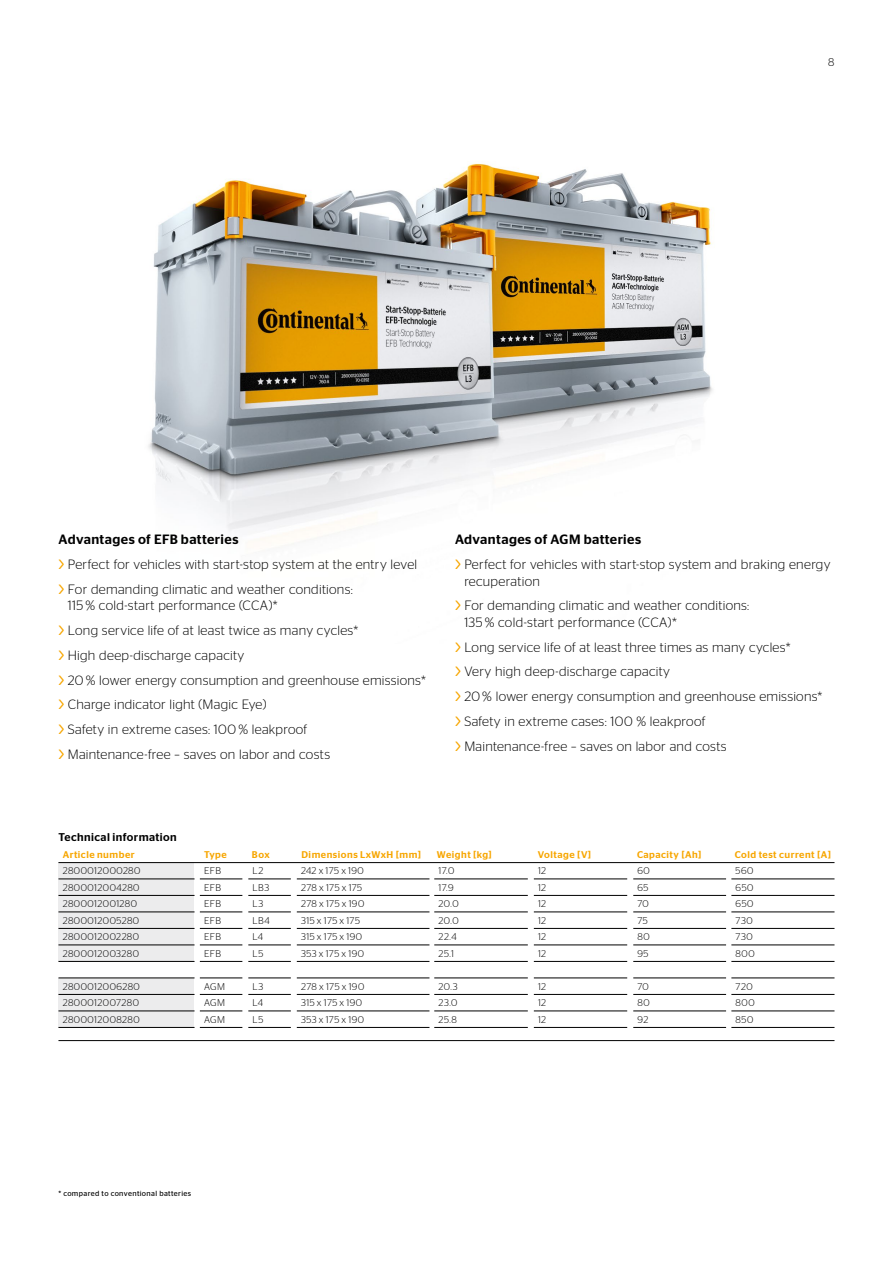
<style>
.page{position:relative;width:893px;height:1263px;background:#fff}
.page>*{position:absolute;margin:0;border:0;box-sizing:border-box;transform-origin:0 0}
.t1{font:300 13.5px/24.8px "Continental Stag Sans";letter-spacing:.02em;color:#000}
.t2{font:500 11.25px "Continental Stag Sans";letter-spacing:.035em;color:#000}
.t3{font:300 11.25px "Continental Stag Sans";color:#000}
.t4{font:300 9.75px/16.5px "Continental Stag Sans";letter-spacing:.045em;color:#000}
.t5{font:500 9.75px "Continental Stag Sans";letter-spacing:.05em;color:#f7a600}
.t6{font:7.5px "Continental Stag Sans";letter-spacing:.05em;color:#000}
.s1{font-weight:500}
.s2{font-weight:400;color:#f7a600}
</style>
<div class="page">
<img style="left:148px;top:163px;width:565px;height:381px">
<div style="left:58px;top:978px;width:136px;height:49px;background:#ececed"></div>
<div style="left:58px;top:862px;width:136px;height:100px;background:#ececed"></div>
<hr style="left:58px;top:1040px;width:776px;height:1px;background:#000">
<hr style="left:58px;top:879px;width:137px;height:1px;background:#000">
<hr style="left:58px;top:895px;width:137px;height:1px;background:#000">
<hr style="left:58px;top:912px;width:137px;height:1px;background:#000">
<hr style="left:58px;top:928px;width:137px;height:1px;background:#000">
<hr style="left:58px;top:945px;width:137px;height:1px;background:#000">
<hr style="left:58px;top:961px;width:137px;height:1px;background:#000">
<hr style="left:58px;top:978px;width:137px;height:1px;background:#000">
<hr style="left:58px;top:994px;width:137px;height:1px;background:#000">
<hr style="left:58px;top:1011px;width:137px;height:1px;background:#000">
<hr style="left:58px;top:1027px;width:137px;height:1px;background:#000">
<hr style="left:200px;top:879px;width:42px;height:1px;background:#000">
<hr style="left:200px;top:895px;width:42px;height:1px;background:#000">
<hr style="left:200px;top:912px;width:42px;height:1px;background:#000">
<hr style="left:200px;top:928px;width:42px;height:1px;background:#000">
<hr style="left:200px;top:945px;width:42px;height:1px;background:#000">
<hr style="left:200px;top:961px;width:42px;height:1px;background:#000">
<hr style="left:200px;top:978px;width:42px;height:1px;background:#000">
<hr style="left:200px;top:994px;width:42px;height:1px;background:#000">
<hr style="left:200px;top:1011px;width:42px;height:1px;background:#000">
<hr style="left:200px;top:1027px;width:42px;height:1px;background:#000">
<hr style="left:248px;top:879px;width:43px;height:1px;background:#000">
<hr style="left:248px;top:895px;width:43px;height:1px;background:#000">
<hr style="left:248px;top:912px;width:43px;height:1px;background:#000">
<hr style="left:248px;top:928px;width:43px;height:1px;background:#000">
<hr style="left:248px;top:945px;width:43px;height:1px;background:#000">
<hr style="left:248px;top:961px;width:43px;height:1px;background:#000">
<hr style="left:248px;top:978px;width:43px;height:1px;background:#000">
<hr style="left:248px;top:994px;width:43px;height:1px;background:#000">
<hr style="left:248px;top:1011px;width:43px;height:1px;background:#000">
<hr style="left:248px;top:1027px;width:43px;height:1px;background:#000">
<hr style="left:297px;top:879px;width:132px;height:1px;background:#000">
<hr style="left:297px;top:895px;width:132px;height:1px;background:#000">
<hr style="left:297px;top:912px;width:132px;height:1px;background:#000">
<hr style="left:297px;top:928px;width:132px;height:1px;background:#000">
<hr style="left:297px;top:945px;width:132px;height:1px;background:#000">
<hr style="left:297px;top:961px;width:132px;height:1px;background:#000">
<hr style="left:297px;top:978px;width:132px;height:1px;background:#000">
<hr style="left:297px;top:994px;width:132px;height:1px;background:#000">
<hr style="left:297px;top:1011px;width:132px;height:1px;background:#000">
<hr style="left:297px;top:1027px;width:132px;height:1px;background:#000">
<hr style="left:434px;top:879px;width:94px;height:1px;background:#000">
<hr style="left:434px;top:895px;width:94px;height:1px;background:#000">
<hr style="left:434px;top:912px;width:94px;height:1px;background:#000">
<hr style="left:434px;top:928px;width:94px;height:1px;background:#000">
<hr style="left:434px;top:945px;width:94px;height:1px;background:#000">
<hr style="left:434px;top:961px;width:94px;height:1px;background:#000">
<hr style="left:434px;top:978px;width:94px;height:1px;background:#000">
<hr style="left:434px;top:994px;width:94px;height:1px;background:#000">
<hr style="left:434px;top:1011px;width:94px;height:1px;background:#000">
<hr style="left:434px;top:1027px;width:94px;height:1px;background:#000">
<hr style="left:534px;top:879px;width:93px;height:1px;background:#000">
<hr style="left:534px;top:895px;width:93px;height:1px;background:#000">
<hr style="left:534px;top:912px;width:93px;height:1px;background:#000">
<hr style="left:534px;top:928px;width:93px;height:1px;background:#000">
<hr style="left:534px;top:945px;width:93px;height:1px;background:#000">
<hr style="left:534px;top:961px;width:93px;height:1px;background:#000">
<hr style="left:534px;top:978px;width:93px;height:1px;background:#000">
<hr style="left:534px;top:994px;width:93px;height:1px;background:#000">
<hr style="left:534px;top:1011px;width:93px;height:1px;background:#000">
<hr style="left:534px;top:1027px;width:93px;height:1px;background:#000">
<hr style="left:633px;top:879px;width:93px;height:1px;background:#000">
<hr style="left:633px;top:895px;width:93px;height:1px;background:#000">
<hr style="left:633px;top:912px;width:93px;height:1px;background:#000">
<hr style="left:633px;top:928px;width:93px;height:1px;background:#000">
<hr style="left:633px;top:945px;width:93px;height:1px;background:#000">
<hr style="left:633px;top:961px;width:93px;height:1px;background:#000">
<hr style="left:633px;top:978px;width:93px;height:1px;background:#000">
<hr style="left:633px;top:994px;width:93px;height:1px;background:#000">
<hr style="left:633px;top:1011px;width:93px;height:1px;background:#000">
<hr style="left:633px;top:1027px;width:93px;height:1px;background:#000">
<hr style="left:731px;top:879px;width:103px;height:1px;background:#000">
<hr style="left:731px;top:895px;width:103px;height:1px;background:#000">
<hr style="left:731px;top:912px;width:103px;height:1px;background:#000">
<hr style="left:731px;top:928px;width:103px;height:1px;background:#000">
<hr style="left:731px;top:945px;width:103px;height:1px;background:#000">
<hr style="left:731px;top:961px;width:103px;height:1px;background:#000">
<hr style="left:731px;top:978px;width:103px;height:1px;background:#000">
<hr style="left:731px;top:994px;width:103px;height:1px;background:#000">
<hr style="left:731px;top:1011px;width:103px;height:1px;background:#000">
<hr style="left:731px;top:1027px;width:103px;height:1px;background:#000">
<hr style="left:58px;top:862px;width:776px;height:1px;background:#000">
<p class="t3" style="left:828px;top:56px;width:8px">8</p>
<p class="t1" style="left:58px;top:527px;width:360px"><span class="s1">Advantages of EFB batteries<br></span><span class="s2">&gt;</span> Perfect for vehicles with start-stop system at the entry level <span class="s2">&gt;</span> For demanding climatic and weather conditions:</p>
<p class="t1" style="left:58px;top:593px;width:369px;text-indent:9px">115 % cold-start performance (CCA)*<br><span class="s2">&gt;</span> Long service life of at least twice as many cycles*<br><span class="s2">&gt;</span> High deep-discharge capacity<br><span class="s2">&gt;</span> 20 % lower energy consumption and greenhouse emissions* <span class="s2">&gt;</span> Charge indicator light (Magic Eye)<br><span class="s2">&gt;</span> Safety in extreme cases: 100 % leakproof<br><span class="s2">&gt;</span> Maintenance-free – saves on labor and costs</p>
<p class="t1" style="left:455px;top:527px;width:377px"><span class="s1">Advantages of AGM batteries<br></span><span class="s2">&gt;</span> Perfect for vehicles with start-stop system and braking energy</p>
<p class="t1" style="left:455px;top:568px;width:296px;text-indent:9px">recuperation<br><span class="s2">&gt;</span> For demanding climatic and weather conditions:</p>
<p class="t1" style="left:455px;top:610px;width:369px;text-indent:9px">135 % cold-start performance (CCA)*<br><span class="s2">&gt;</span> Long service life of at least three times as many cycles*<br><span class="s2">&gt;</span> Very high deep-discharge capacity<br><span class="s2">&gt;</span> 20 % lower energy consumption and greenhouse emissions* <span class="s2">&gt;</span> Safety in extreme cases: 100 % leakproof<br><span class="s2">&gt;</span> Maintenance-free – saves on labor and costs</p>
<p class="t2" style="left:58px;top:831px;width:120px">Technical information</p>
<p class="t4" style="left:63px;top:863px;width:79px">2800012000280<br>2800012004280<br>2800012001280<br>2800012005280<br>2800012002280<br>2800012003280</p>
<p class="t4" style="left:63px;top:978px;width:79px;text-align:justify">2800012006280<br>2800012007280<br>2800012008280</p>
<p class="t5" style="left:63px;top:849px;width:74px">Article number</p>
<p class="t5" style="left:204px;top:849px;width:24px">Type</p>
<p class="t5" style="left:252px;top:849px;width:19px">Box</p>
<p class="t5" style="left:301px;top:849px;width:121px">Dimensions LxWxH [mm]</p>
<p class="t5" style="left:437px;top:849px;width:56px">Weight [kg]</p>
<p class="t5" style="left:538px;top:849px;width:55px">Voltage [V]</p>
<p class="t5" style="left:637px;top:849px;width:66px">Capacity [Ah]</p>
<p class="t5" style="left:735px;top:849px;width:98px">Cold test current [A]</p>
<p class="t4" style="left:253px;top:863px;width:19px">L2<br>LB3<br>L3<br>LB4<br>L4<br>L5</p>
<p class="t4" style="left:253px;top:978px;width:12px;text-align:justify">L3<br>L4<br>L5</p>
<p class="t4" style="left:301px;top:863px;width:65px">242 x 175 x 190<br>278 x 175 x 175<br>278 x 175 x 190<br>315 x 175 x 175<br>315 x 175 x 190<br>353 x 175 x 190</p>
<p class="t4" style="left:301px;top:978px;width:65px">278 x 175 x 190<br>315 x 175 x 190<br>353 x 175 x 190</p>
<p class="t4" style="left:438px;top:863px;width:22px">17.0<br>17.9<br>20.0<br>20.0<br>22.4<br>25.1</p>
<p class="t4" style="left:438px;top:978px;width:20px;text-align:justify">20.3<br>23.0<br>25.8</p>
<p class="t4" style="left:538px;top:863px;width:10px;text-align:justify">12<br>12<br>12<br>12<br>12<br>12</p>
<p class="t4" style="left:538px;top:978px;width:10px;text-align:justify">12<br>12<br>12</p>
<p class="t4" style="left:637px;top:863px;width:14px">60<br>65<br>70<br>75<br>80<br>95</p>
<p class="t4" style="left:637px;top:978px;width:14px;text-align:justify">70<br>80<br>92</p>
<p class="t4" style="left:736px;top:863px;width:20px">560<br>650<br>650<br>730<br>730<br>800</p>
<p class="t4" style="left:736px;top:978px;width:20px">720<br>800<br>850</p>
<p class="t4" style="left:204px;top:863px;width:18px;text-align:justify">EFB EFB EFB EFB EFB EFB</p>
<p class="t4" style="left:204px;top:978px;width:23px;text-align:justify">AGM AGM AGM</p>
<p class="t6" style="left:58px;top:1189px;width:134px">* compared to conventional batteries</p>
</div>
